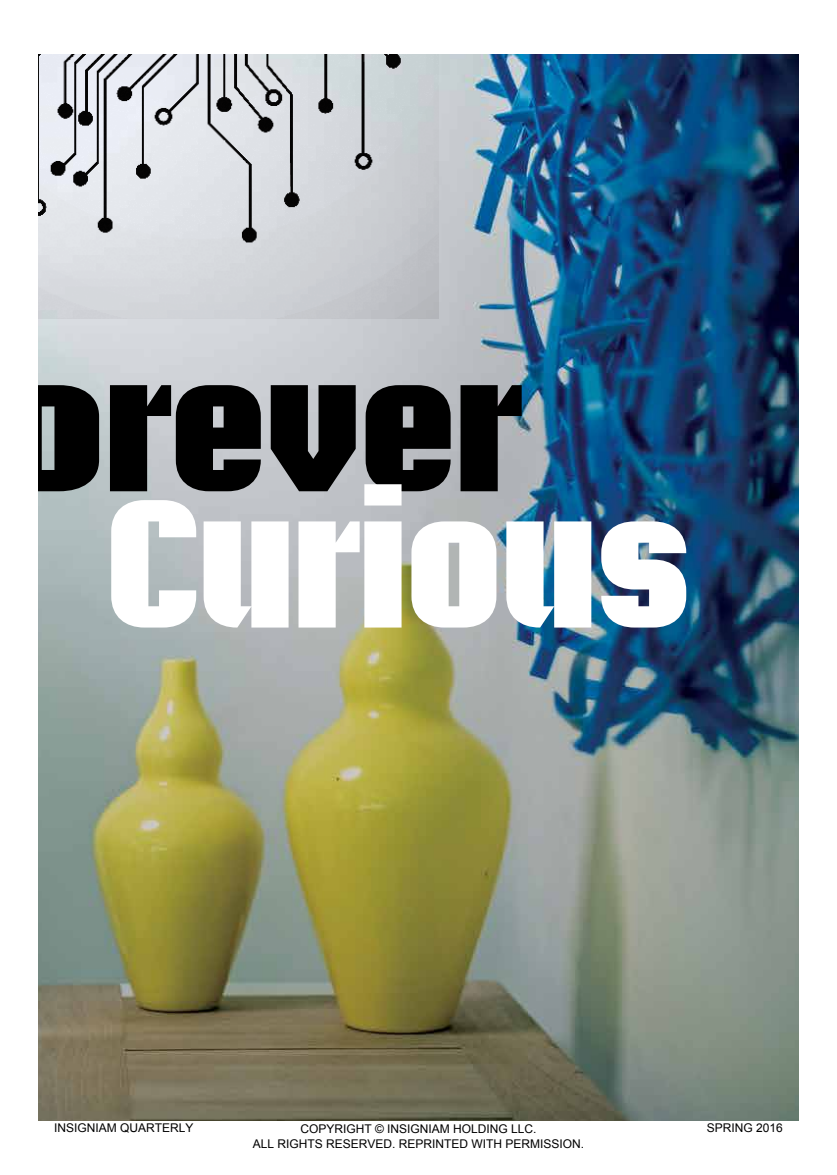
<style>
.page{position:relative;width:837px;height:1175px;background:#fff}
.page>*{position:absolute;margin:0;border:0;box-sizing:border-box;transform-origin:0 0}
.t1{font:900 180.45px "Briem Akademi Std";letter-spacing:-.005em;color:#fff}
.t2{font:900 180.45px "Briem Akademi Std";letter-spacing:-.005em;color:#000;scale:1.2 1}
.t3{font:12px/14.4px "Arial";color:#000;text-align:center}
</style>
<div class="page">
<img style="left:38px;top:54px;width:761px;height:1066px">
<img style="left:38px;top:54px;width:401px;height:264px">
<h1 class="t2" style="left:-9px;top:326px;width:444px">orever</h1>
<h1 class="t1" style="left:106px;top:463px;width:587px">Curious</h1>
<p class="t3" style="left:54px;top:1120px;width:141px">INSIGNIAM QUARTERLY</p>
<p class="t3" style="left:253px;top:1121px;width:333px">COPYRIGHT © INSIGNIAM HOLDING LLC.<br>ALL RIGHTS RESERVED. REPRINTED WITH PERMISSION.</p>
<p class="t3" style="left:707px;top:1120px;width:78px">SPRING 2016</p>
</div>
